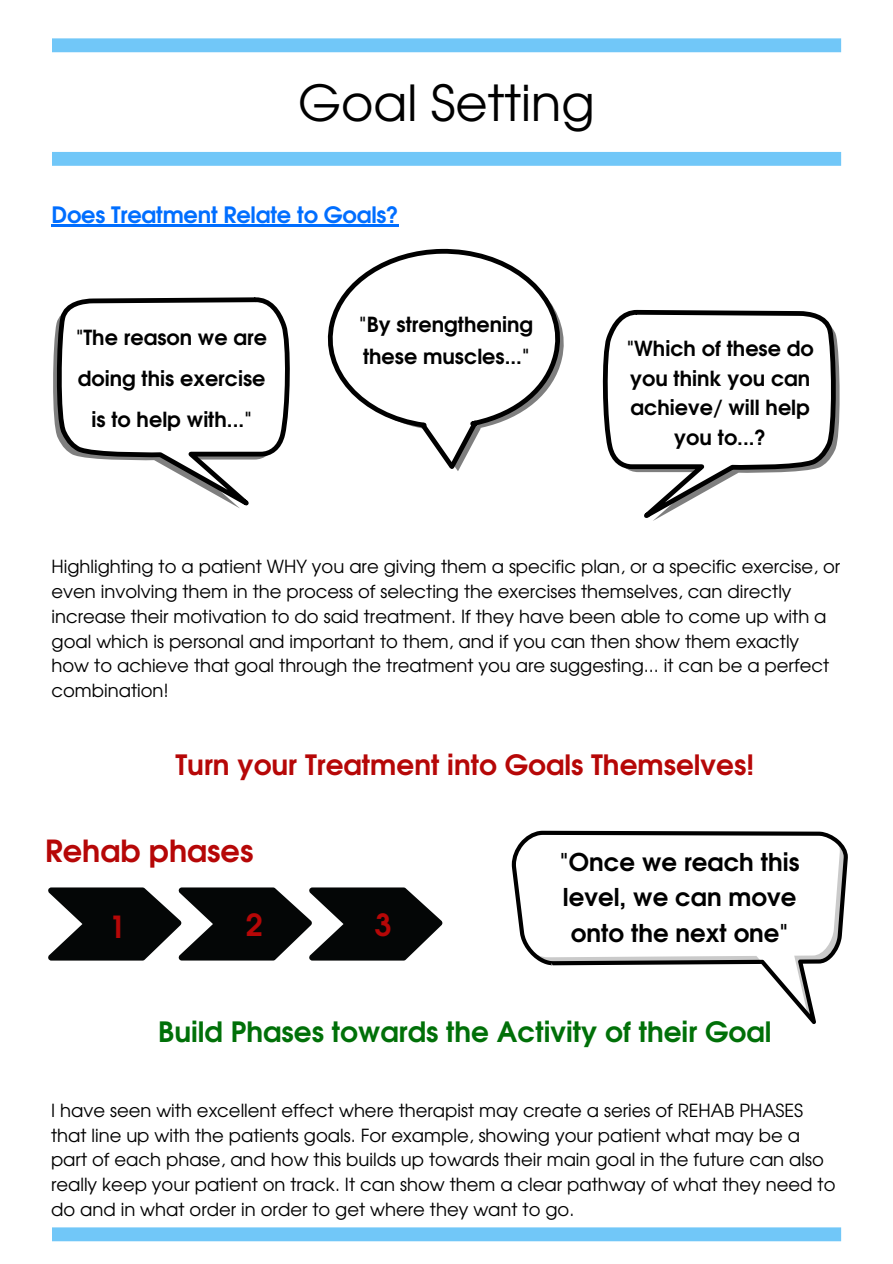
<style>
.page{position:relative;width:893px;height:1264px;background:#fff}
.page>*{position:absolute;margin:0;border:0;box-sizing:border-box;transform-origin:0 0}
.t1{font:49.5px "Te X Gyre Adventor";color:#000}
.t2{font:700 30.3px "Te X Gyre Adventor";color:#b60707}
.t3{font:700 27.9px "Te X Gyre Adventor";color:#007008}
.t4{font:700 27.9px "Te X Gyre Adventor";color:#b60707}
.t5{font:700 24.45px/35.2px "Te X Gyre Adventor";color:#000;text-align:center}
.t6{font:700 22.5px "Te X Gyre Adventor";letter-spacing:-.01em;color:#006eff}
.t7{font:700 20.7px/29.7px "Te X Gyre Adventor";color:#000;text-align:center}
.t8{font:18px/24.8px "Te X Gyre Adventor";color:#000}
</style>
<div class="page">
<svg style="left:52px;top:152px;width:789px;height:14px;background:#72c7f8"></svg>
<svg style="left:52px;top:38px;width:789px;height:14px;background:#74c8f8"></svg>
<svg style="left:52px;top:1227px;width:789px;height:14px;background:#75c8f8"></svg>
<hr style="left:52px;top:224px;width:346px;height:3px;background:#006eff">
<svg style="left:835px;top:333px;width:5px;height:117px"></svg>
<svg style="left:603px;top:310px;width:232px;height:211px"></svg>
<svg style="left:327px;top:249px;width:237px;height:222px"></svg>
<svg style="left:53px;top:322px;width:4px;height:114px"></svg>
<svg style="left:57px;top:297px;width:232px;height:211px"></svg>
<svg style="left:48px;top:887px;width:394px;height:73px"></svg>
<svg style="left:511px;top:830px;width:336px;height:194px"></svg>
<h1 class="t1" style="left:298px;top:64px;width:298px">Goal Setting</h1>
<p class="t6" style="left:52px;top:196px;width:349px">Does Treatment Relate to Goals?</p>
<p class="t7" style="left:76px;top:314px;width:192px;line-height:41px">"The reason we are doing this exercise is to help with..."</p>
<p class="t7" style="left:359px;top:306px;width:175px;line-height:32px;text-align:left">"By strengthening these muscles..."</p>
<p class="t7" style="left:626px;top:331px;width:188px">"Which of these do you think you can achieve/ will help you to...?</p>
<p class="t8" style="left:52px;top:553px;width:790px">Highlighting to a patient WHY you are giving them a specific plan, or a specific exercise, or even involving them in the process of selecting the exercises themselves, can directly increase their motivation to do said treatment. If they have been able to come up with a goal which is personal and important to them, and if you can then show them exactly how to achieve that goal through the treatment you are suggesting... it can be a perfect combination!</p>
<h3 class="t4" style="left:175px;top:740px;width:580px">Turn your Treatment into Goals Themselves!</h3>
<h2 class="t2" style="left:45px;top:824px;width:210px">Rehab phases</h2>
<h2 class="t2" style="left:109px;top:900px;width:18px">1</h2>
<h2 class="t2" style="left:246px;top:898px;width:18px">2</h2>
<h2 class="t2" style="left:374px;top:898px;width:18px">3</h2>
<h3 class="t5" style="left:560px;top:842px;width:241px">"Once we reach this level, we can move onto the next one"</h3>
<h3 class="t3" style="left:158px;top:1007px;width:614px">Build Phases towards the Activity of their Goal</h3>
<p class="t8" style="left:51px;top:1096px;width:785px">I have seen with excellent effect where therapist may create a series of REHAB PHASES that line up with the patients goals. For example, showing your patient what may be a part of each phase, and how this builds up towards their main goal in the future can also really keep your patient on track. It can show them a clear pathway of what they need to do and in what order in order to get where they want to go.</p>
</div>
